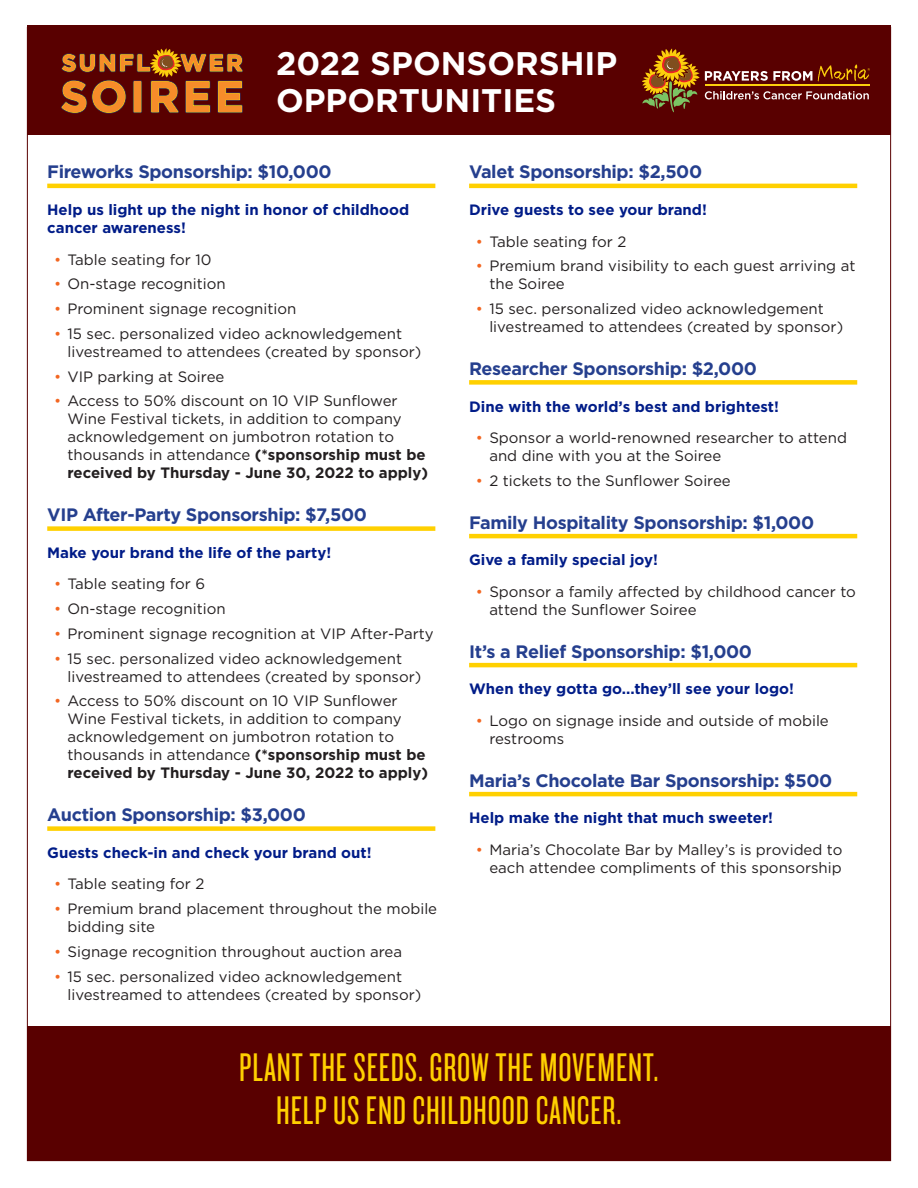
<style>
.page{position:relative;width:918px;height:1188px;background:#fff}
.page>*{position:absolute;margin:0;border:0;box-sizing:border-box;transform-origin:0 0}
.Column_header{font:41.55px/42.8px "Knockout HTF27 Junior Bantamwt";letter-spacing:.02em;color:#ffd000;text-align:center}
.t1{font:700 32.7px/36.8px "Gotham HTF";color:#fff}
.H2_line{font:700 18px "Gotham HTF";letter-spacing:-.02em;color:#253f8e}
.t2{font:15px/18px "Gotham HTF";color:#231f20}
.Body_bold{font:700 15px/18px "Gotham HTF";color:#001c88}
.s1{color:#f36621}
.s2{font-weight:700}
</style>
<div class="page">
<div style="left:27px;top:26px;width:864px;height:109px;background:#590000"></div>
<svg style="left:61px;top:48px;width:182px;height:66px"></svg>
<svg style="left:642px;top:49px;width:228px;height:63px"></svg>
<hr style="left:47px;top:184px;width:388px;height:4px;background:#ffd000">
<div style="left:47px;top:526px;width:388px;height:5px;background:#ffd000"></div>
<div style="left:47px;top:826px;width:388px;height:5px;background:#ffd000"></div>
<hr style="left:469px;top:184px;width:388px;height:4px;background:#ffd000">
<div style="left:469px;top:380px;width:388px;height:5px;background:#ffd000"></div>
<hr style="left:469px;top:534px;width:388px;height:4px;background:#ffd000">
<hr style="left:469px;top:663px;width:388px;height:4px;background:#ffd000">
<hr style="left:469px;top:792px;width:388px;height:4px;background:#ffd000">
<div style="left:27px;top:1026px;width:864px;height:135px;background:#590000"></div>
<h2 class="t1" style="left:276px;top:44px;width:343px">2022 SPONSORSHIP<br>OPPORTUNITIES</h2>
<p class="H2_line" style="left:47px;top:162px;width:286px">Fireworks Sponsorship: $10,000</p>
<p class="Body_bold" style="left:47px;top:200px;width:364px">Help us light up the night in honor of childhood cancer awareness!</p>
<p class="t2" style="left:54px;top:250px;width:159px"><span class="s1">•</span> Table seating for 10</p>
<p class="t2" style="left:54px;top:275px;width:173px"><span class="s1">•</span> On-stage recognition</p>
<p class="t2" style="left:54px;top:300px;width:244px"><span class="s1">•</span> Prominent signage recognition</p>
<p class="t2" style="left:68px;top:324px;width:355px;text-indent:-14px"><span class="s1">•</span> 15 sec. personalized video acknowledgement livestreamed to attendees (created by sponsor)</p>
<p class="t2" style="left:54px;top:367px;width:172px"><span class="s1">•</span> VIP parking at Soiree</p>
<p class="t2" style="left:68px;top:392px;width:362px;text-indent:-14px"><span class="s1">•</span> Access to 50% discount on 10 VIP Sunflower Wine Festival tickets, in addition to company acknowledgement on jumbotron rotation to thousands in attendance <span class="s2">(*sponsorship must be received by Thursday - June 30, 2022 to apply)</span></p>
<p class="H2_line" style="left:47px;top:504px;width:321px">VIP After-Party Sponsorship: $7,500</p>
<p class="Body_bold" style="left:47px;top:543px;width:286px">Make your brand the life of the party!</p>
<p class="t2" style="left:54px;top:575px;width:153px"><span class="s1">•</span> Table seating for 6</p>
<p class="t2" style="left:54px;top:600px;width:173px"><span class="s1">•</span> On-stage recognition</p>
<p class="t2" style="left:54px;top:624px;width:381px"><span class="s1">•</span> Prominent signage recognition at VIP After-Party</p>
<p class="t2" style="left:68px;top:649px;width:355px;text-indent:-14px"><span class="s1">•</span> 15 sec. personalized video acknowledgement livestreamed to attendees (created by sponsor)</p>
<p class="t2" style="left:68px;top:692px;width:362px;text-indent:-14px"><span class="s1">•</span> Access to 50% discount on 10 VIP Sunflower Wine Festival tickets, in addition to company acknowledgement on jumbotron rotation to thousands in attendance <span class="s2">(*sponsorship must be received by Thursday - June 30, 2022 to apply)</span></p>
<p class="H2_line" style="left:47px;top:804px;width:260px">Auction Sponsorship: $3,000</p>
<p class="Body_bold" style="left:47px;top:843px;width:326px">Guests check-in and check your brand out!</p>
<p class="t2" style="left:54px;top:875px;width:152px"><span class="s1">•</span> Table seating for 2</p>
<p class="t2" style="left:68px;top:900px;width:371px;text-indent:-14px"><span class="s1">•</span> Premium brand placement throughout the mobile bidding site</p>
<p class="t2" style="left:54px;top:942px;width:350px"><span class="s1">•</span> Signage recognition throughout auction area</p>
<p class="t2" style="left:68px;top:967px;width:355px;text-indent:-14px"><span class="s1">•</span> 15 sec. personalized video acknowledgement livestreamed to attendees (created by sponsor)</p>
<p class="H2_line" style="left:469px;top:162px;width:235px">Valet Sponsorship: $2,500</p>
<p class="Body_bold" style="left:469px;top:200px;width:239px">Drive guests to see your brand!</p>
<p class="t2" style="left:476px;top:232px;width:152px"><span class="s1">•</span> Table seating for 2</p>
<p class="t2" style="left:489px;top:257px;width:368px;text-indent:-14px"><span class="s1">•</span> Premium brand visibility to each guest arriving at the Soiree</p>
<p class="t2" style="left:489px;top:300px;width:355px;text-indent:-14px"><span class="s1">•</span> 15 sec. personalized video acknowledgement livestreamed to attendees (created by sponsor)</p>
<p class="H2_line" style="left:469px;top:358px;width:289px">Researcher Sponsorship: $2,000</p>
<p class="Body_bold" style="left:469px;top:397px;width:311px">Dine with the world’s best and brightest!</p>
<p class="t2" style="left:489px;top:429px;width:359px;text-indent:-14px"><span class="s1">•</span> Sponsor a world-renowned researcher to attend and dine with you at the Soiree</p>
<p class="t2" style="left:476px;top:471px;width:256px"><span class="s1">•</span> 2 tickets to the Sunflower Soiree</p>
<p class="H2_line" style="left:469px;top:512px;width:347px">Family Hospitality Sponsorship: $1,000</p>
<p class="Body_bold" style="left:469px;top:551px;width:190px">Give a family special joy!</p>
<p class="t2" style="left:489px;top:582px;width:368px;text-indent:-14px"><span class="s1">•</span> Sponsor a family affected by childhood cancer to attend the Sunflower Soiree</p>
<p class="H2_line" style="left:469px;top:641px;width:284px">It’s a Relief Sponsorship: $1,000</p>
<p class="Body_bold" style="left:469px;top:680px;width:327px">When they gotta go...they’ll see your logo!</p>
<p class="t2" style="left:489px;top:711px;width:341px;text-indent:-14px"><span class="s1">•</span> Logo on signage inside and outside of mobile restrooms</p>
<p class="H2_line" style="left:469px;top:770px;width:365px">Maria’s Chocolate Bar Sponsorship: $500</p>
<p class="Body_bold" style="left:469px;top:809px;width:306px">Help make the night that much sweeter!</p>
<p class="t2" style="left:476px;top:840px;width:368px;text-align:right"><span class="s1">•</span> Maria’s Chocolate Bar by Malley’s is provided to each attendee compliments of this sponsorship</p>
<p class="Column_header" style="left:239px;top:1047px;width:421px">PLANT THE SEEDS. GROW THE MOVEMENT.<br>HELP US END CHILDHOOD CANCER.</p>
</div>
